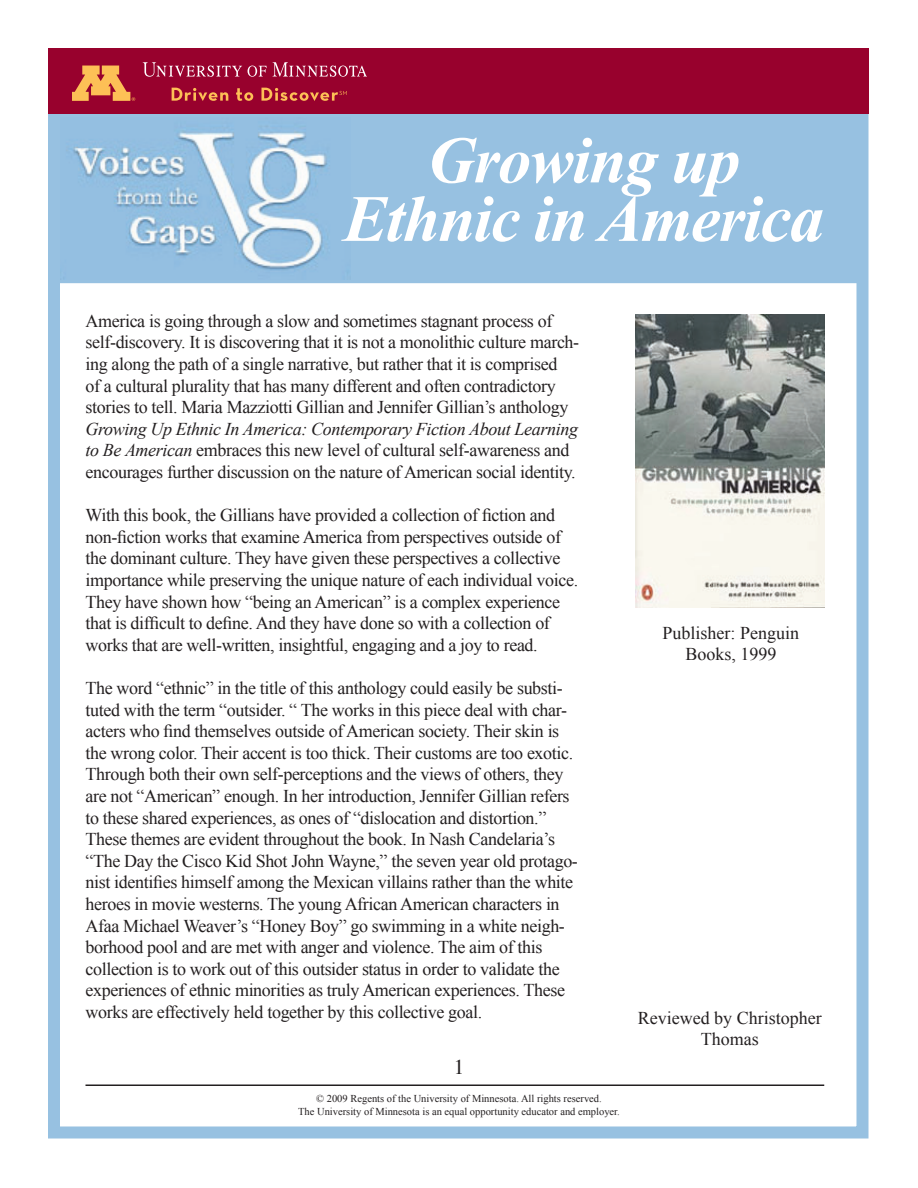
<style>
.page{position:relative;width:918px;height:1188px;background:#fff}
.page>*{position:absolute;margin:0;border:0;box-sizing:border-box;transform-origin:0 0}
.t1{font:italic 700 66px/58.5px "Times New Roman";letter-spacing:-.02em;color:#fff;text-align:center}
.t2{font:21px "Times";color:#231f20}
.t3{font:18px/21.6px "Times New Roman";letter-spacing:-.02em;color:#231f20}
.t4{font:18px/21.6px "Times New Roman";color:#231f20;text-align:center}
.t5{font:10.5px/13.5px "Times New Roman";color:#231f20;text-align:center}
.s1{font-size:69px}
.s2{font-style:italic}
</style>
<div class="page">
<div style="left:54px;top:112px;width:810px;height:173px;background:#97c1e1;border:2px solid #fff"></div>
<img style="left:63px;top:126px;width:286px;height:153px">
<hr style="left:86px;top:1084px;width:738px;height:2px;background:#231f20">
<img style="left:635px;top:314px;width:189px;height:293px">
<div style="left:48px;top:48px;width:820px;height:1090px;border:12px solid #97c1e1"></div>
<div style="left:48px;top:48px;width:820px;height:66px;background:#98012d"></div>
<svg style="left:73px;top:66px;width:62px;height:35px"></svg>
<svg style="left:273px;top:63px;width:94px;height:14px"></svg>
<svg style="left:248px;top:66px;width:19px;height:11px"></svg>
<svg style="left:144px;top:63px;width:98px;height:14px"></svg>
<svg style="left:172px;top:88px;width:56px;height:13px"></svg>
<svg style="left:236px;top:88px;width:17px;height:13px"></svg>
<svg style="left:261px;top:88px;width:86px;height:13px"></svg>
<h1 class="t1" style="left:343px;top:129px;width:482px">Growing up<br>Ethnic in Ameri<span class="s1">ca</span></h1>
<p class="t3" style="left:86px;top:310px;width:495px">America is going through a slow and sometimes stagnant process of self-discovery. It is discovering that it is not a monolithic culture march&shy;ing along the path of a single narrative, but rather that it is comprised<br>of a cultural plurality that has many different and often contradictory stories to tell. Maria Mazziotti Gillian and Jennifer Gillian’s anthology</p>
<p class="t3" style="left:86px;top:418px;width:494px"><span class="s2">Growing Up Ethnic In America: Contemporary Fiction About Learning to Be American</span> embraces this new level of cultural self-awareness and encourages further discussion on the nature of American social identity.</p>
<p class="t3" style="left:86px;top:504px;width:494px">With this book, the Gillians have provided a collection of fiction and non-fiction works that examine America from perspectives outside of the dominant culture. They have given these perspectives a collective importance while preserving the unique nature of each individual voice.<br>They have shown how “being an American” is a complex experience that is difficult to define. And they have done so with a collection of works that are well-written, insightful, engaging and a joy to read.</p>
<p class="t3" style="left:86px;top:677px;width:494px">The word “ethnic” in the title of this anthology could easily be substi&shy;tuted with the term “outsider. “ The works in this piece deal with char&shy;acters who find themselves outside of American society. Their skin is the wrong color. Their accent is too thick. Their customs are too exotic.<br>Through both their own self-perceptions and the views of others, they are not “American” enough. In her introduction, Jennifer Gillian refers to these shared experiences, as ones of “dislocation and distortion.” These themes are evident throughout the book. In Nash Candelaria’s “The Day the Cisco Kid Shot John Wayne,” the seven year old protago&shy;nist identifies himself among the Mexican villains rather than the white heroes in movie westerns. The young African American characters in Afaa Michael Weaver’s “Honey Boy” go swimming in a white neigh&shy;borhood pool and are met with anger and violence. The aim of this collection is to work out of this outsider status in order to validate the experiences of ethnic minorities as truly American experiences. These works are effectively held together by this collective goal.</p>
<p class="t2" style="left:454px;top:1047px;width:12px">1</p>
<p class="t5" style="left:298px;top:1091px;width:323px">© 2009 Regents of the University of Minnesota. All rights reserved.<br>The University of Minnesota is an equal opportunity educator and employer.</p>
<p class="t4" style="left:663px;top:622px;width:138px">Publisher: Penguin<br>Books, 1999</p>
<p class="t4" style="left:638px;top:1007px;width:185px">Reviewed by Christopher<br>Thomas</p>
</div>
